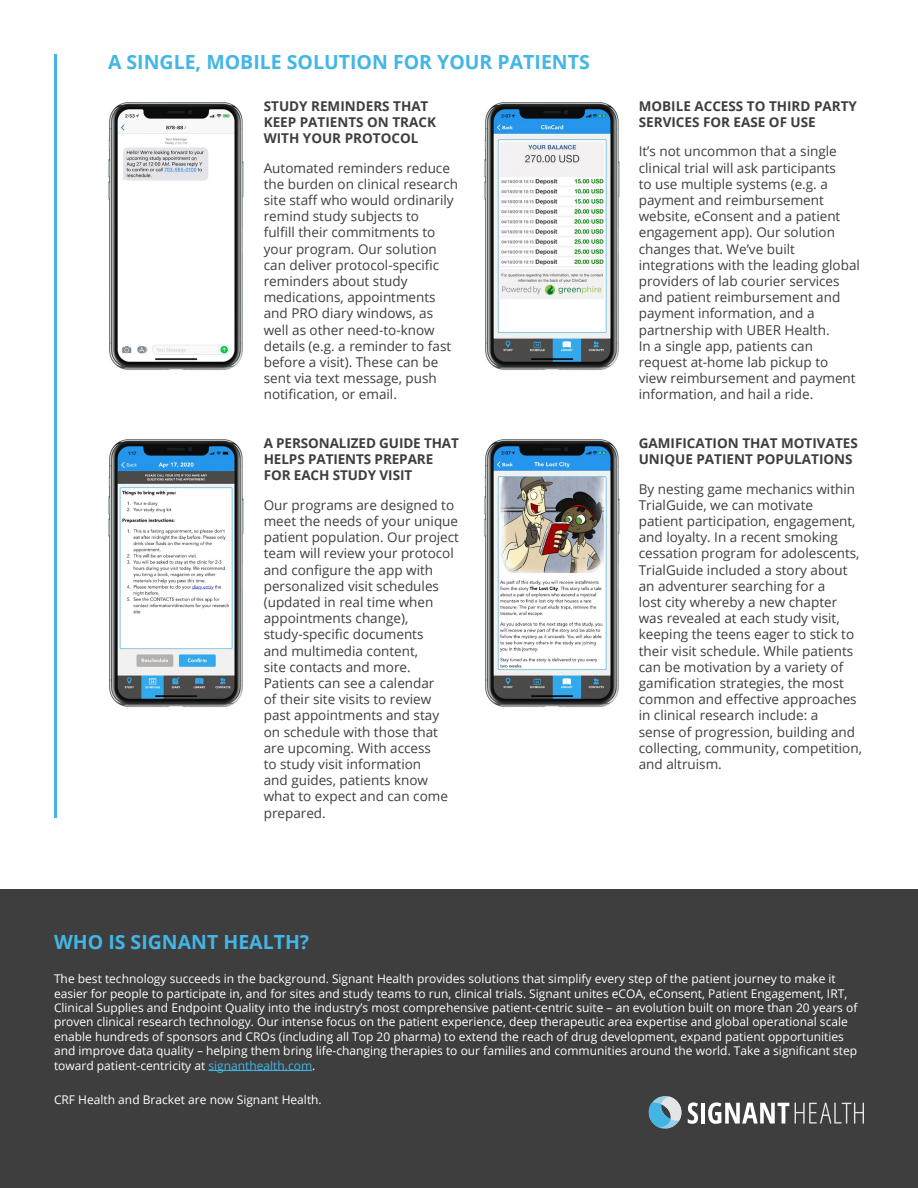
<style>
.page{position:relative;width:918px;height:1188px;background:#fff}
.page>*{position:absolute;margin:0;border:0;box-sizing:border-box;transform-origin:0 0}
.t1{font:700 19.5px "Open Sans";color:#42b6e6}
.t2{font:13.5px/16.2px "Open Sans";color:#3e3e3e}
.t3{font:700 13.5px/16.2px "Open Sans";color:#3e3e3e}
.t4{font:12px/14.4px "Open Sans";color:#fff}
.s1{color:#42b6e6}
</style>
<div class="page">
<div style="left:0;top:890px;width:918px;height:298px;background:#3e3e3e"></div>
<hr style="left:209px;top:1070px;width:103px;height:1px;background:#42b6e6">
<svg style="left:648px;top:1096px;width:50px;height:33px"></svg>
<hr style="left:701px;top:1103px;width:4px;height:21px;background:#fff">
<svg style="left:708px;top:1102px;width:81px;height:22px"></svg>
<svg style="left:795px;top:1103px;width:69px;height:21px"></svg>
<hr style="left:54px;top:54px;width:2px;height:764px;background:#42b6e6">
<img style="left:108px;top:102px;width:136px;height:268px">
<img style="left:108px;top:439px;width:136px;height:268px">
<img style="left:484px;top:102px;width:136px;height:268px">
<img style="left:484px;top:439px;width:136px;height:268px">
<h1 class="t1" style="left:108px;top:48px;width:483px">A SINGLE, MOBILE SOLUTION FOR YOUR PATIENTS</h1>
<p class="t3" style="left:264px;top:97px;width:174px">STUDY REMINDERS THAT<br>KEEP PATIENTS ON TRACK<br>WITH YOUR PROTOCOL</p>
<p class="t2" style="left:264px;top:159px;width:196px">Automated reminders reduce the burden on clinical research site staff who would ordinarily remind study subjects to<br>fulfill their commitments to your program. Our solution can deliver protocol-specific reminders about study medications, appointments and PRO diary windows, as well as other need-to-know details (e.g. a reminder to fast before a visit). These can be sent via text message, push notification, or email.</p>
<p class="t3" style="left:264px;top:434px;width:197px">A PERSONALIZED GUIDE THAT<br>HELPS PATIENTS PREPARE<br>FOR EACH STUDY VISIT</p>
<p class="t2" style="left:264px;top:497px;width:197px">Our programs are designed to meet the needs of your unique patient population. Our project team will review your protocol and configure the app with personalized visit schedules (updated in real time when appointments change), study-specific documents<br>and multimedia content,<br>site contacts and more.<br>Patients can see a calendar<br>of their site visits to review past appointments and stay<br>on schedule with those that are upcoming. With access<br>to study visit information<br>and guides, patients know what to expect and can come prepared.</p>
<p class="t3" style="left:639px;top:97px;width:220px">MOBILE ACCESS TO THIRD PARTY<br>SERVICES FOR EASE OF USE</p>
<p class="t2" style="left:639px;top:143px;width:223px">It’s not uncommon that a single clinical trial will ask participants<br>to use multiple systems (e.g. a payment and reimbursement website, eConsent and a patient engagement app). Our solution changes that. We’ve built integrations with the leading global providers of lab courier services and patient reimbursement and payment information, and a partnership with UBER Health.<br>In a single app, patients can request at-home lab pickup to<br>view reimbursement and payment information, and hail a ride.</p>
<p class="t3" style="left:639px;top:434px;width:221px">GAMIFICATION THAT MOTIVATES<br>UNIQUE PATIENT POPULATIONS</p>
<p class="t2" style="left:639px;top:480px;width:225px">By nesting game mechanics within<br>TrialGuide, we can motivate<br>patient participation, engagement, and loyalty. In a recent smoking cessation program for adolescents,<br>TrialGuide included a story about an adventurer searching for a<br>lost city whereby a new chapter was revealed at each study visit, keeping the teens eager to stick to their visit schedule. While patients can be motivation by a variety of gamification strategies, the most common and effective approaches in clinical research include: a<br>sense of progression, building and collecting, community, competition, and altruism.</p>
<h1 class="t1" style="left:54px;top:928px;width:257px">WHO IS SIGNANT HEALTH?</h1>
<p class="t4" style="left:54px;top:971px;width:805px">The best technology succeeds in the background. Signant Health provides solutions that simplify every step of the patient journey to make it easier for people to participate in, and for sites and study teams to run, clinical trials. Signant unites eCOA, eConsent, Patient Engagement, IRT, Clinical Supplies and Endpoint Quality into the industry’s most comprehensive patient-centric suite – an evolution built on more than 20 years of proven clinical research technology. Our intense focus on the patient experience, deep therapeutic area expertise and global operational scale enable hundreds of sponsors and CROs (including all Top 20 pharma) to extend the reach of drug development, expand patient opportunities and improve data quality – helping them bring life-changing therapies to our families and communities around the world. Take a significant step toward patient-centricity at <span class="s1">signanthealth.com</span>.</p>
<p class="t4" style="left:54px;top:1092px;width:269px">CRF Health and Bracket are now Signant Health.</p>
</div>
